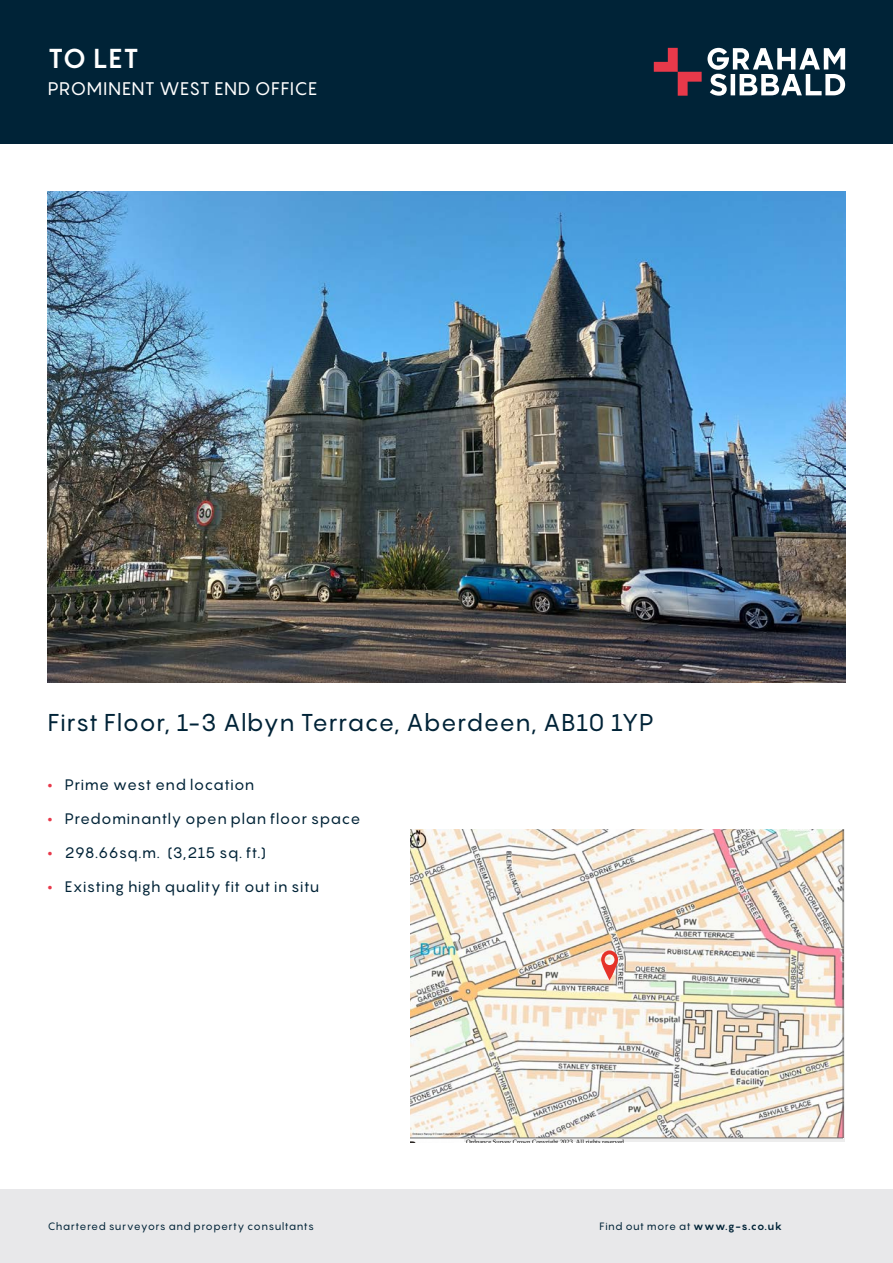
<style>
.page{position:relative;width:893px;height:1263px;background:#fff}
.page>*{position:absolute;margin:0;border:0;box-sizing:border-box;transform-origin:0 0}
._1_TL_FS{font:700 27px "Pangram";color:#fff}
._3_address{font:24px "Pangram";letter-spacing:.005em;color:#002337}
._2_prop_type{font:18px "Pangram";letter-spacing:.02em;color:#fff}
._5_bullets{font:15px "Pangram";letter-spacing:.025em;color:#002337}
._5_bullets-2{font:15px "Pangram";letter-spacing:.005em;color:#002337}
.t1{font:10.5px "Pangram";letter-spacing:.04em;color:#002337}
.t2{font:6.45px "Liberation Serif";color:#000}
.s1{font-weight:900;color:#e8394a}
.s2{font-weight:700}
</style>
<div class="page">
<div style="left:0;top:1189px;width:893px;height:74px;background:#e8e8ea"></div>
<div style="left:0;top:0;width:893px;height:144px;background:#002337"></div>
<svg style="left:654px;top:48px;width:191px;height:48px"></svg>
<img style="left:48px;top:191px;width:797px;height:491px">
<img style="left:410px;top:830px;width:433px;height:308px">
<hr style="left:843px;top:830px;width:1px;height:308px;background:#666">
<hr style="left:410px;top:1138px;width:433px;height:1px;background:#666">
<svg style="left:601px;top:950px;width:17px;height:30px"></svg>
<p class="_1_TL_FS" style="left:48px;top:41px;width:92px">TO LET</p>
<p class="_2_prop_type" style="left:48px;top:77px;width:271px">PROMINENT WEST END OFFICE</p>
<p class="_3_address" style="left:48px;top:707px;width:608px">First Floor, 1-3 Albyn Terrace, Aberdeen, AB10 1YP</p>
<p class="_5_bullets" style="left:48px;top:775px;width:208px"><span class="s1">•</span> Prime west end location</p>
<p class="_5_bullets" style="left:48px;top:809px;width:314px"><span class="s1">•</span> Predominantly open plan floor space</p>
<p class="_5_bullets-2" style="left:48px;top:843px;width:220px"><span class="s1">•</span> 298.66sq.m. (3,215 sq. ft.)</p>
<p class="_5_bullets" style="left:48px;top:877px;width:273px"><span class="s1">•</span> Existing high quality fit out in situ</p>
<p class="t2" style="left:466px;top:1139px;width:161px">Ordnance Survey Crown Copyright 2023. All rights reserved.</p>
<p class="t1" style="left:48px;top:1220px;width:268px">Chartered surveyors and property consultants</p>
<p class="t1" style="left:600px;top:1220px;width:184px">Find out more at <span class="s2">www.g-s.co.uk</span></p>
</div>
